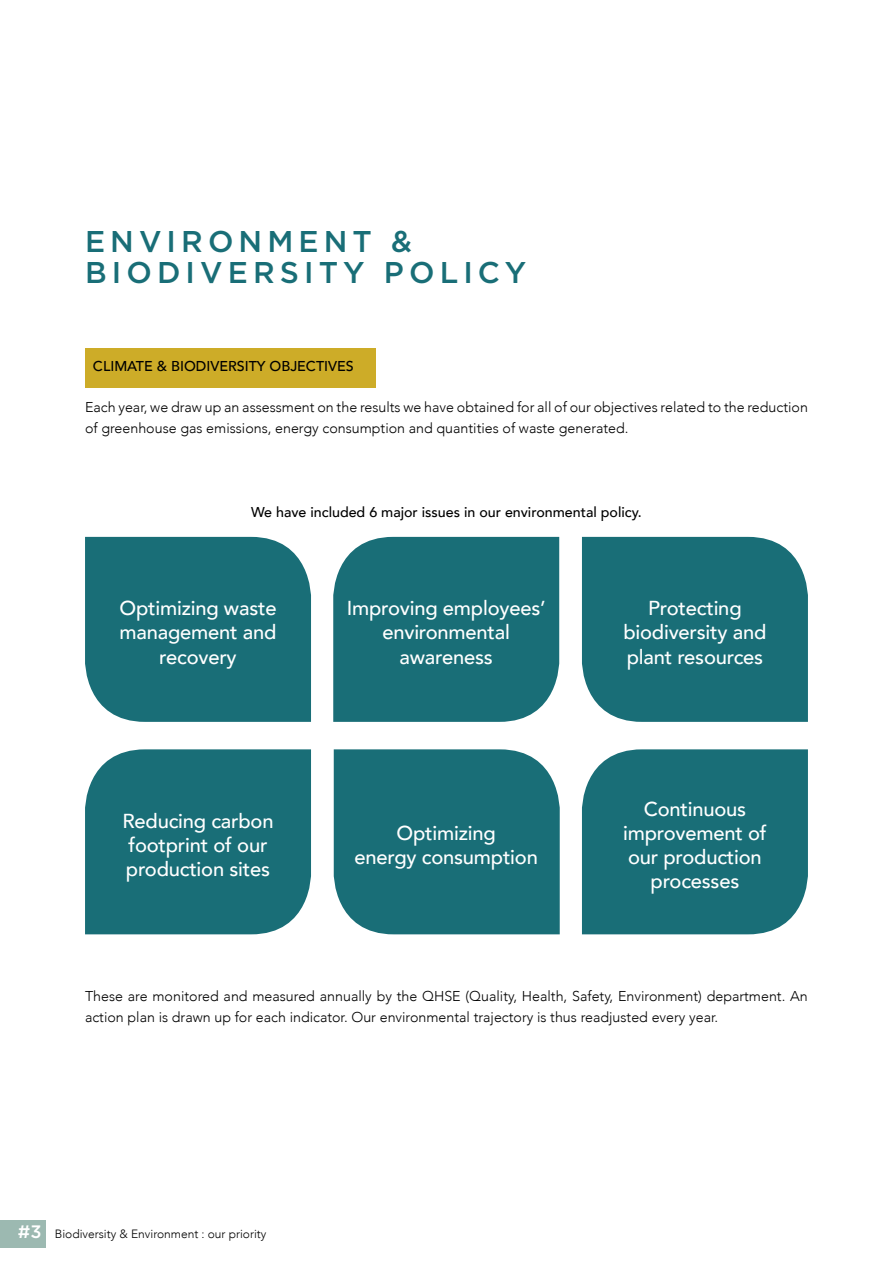
<style>
.page{position:relative;width:893px;height:1263px;background:#fff}
.page>*{position:absolute;margin:0;border:0;box-sizing:border-box;transform-origin:0 0}
.t1{font:500 30px/31.5px "Gotham";letter-spacing:.17em;color:#196e77}
.t2{font:500 20.1px/24.2px "Avenir";letter-spacing:-.01em;color:#fff;text-align:center}
.t3{font:300 14.25px/21px "Avenir";color:#000}
.t4{font:500 14.25px "Avenir";color:#000}
.t5{font:300 12px "Avenir";color:#000}
.s1{font-family:"Gotham";font-weight:500;font-size:18px;color:#fff}
</style>
<div class="page">
<div style="left:0;top:1220px;width:46px;height:28px;background:#9cb9b1"></div>
<div style="left:85px;top:348px;width:291px;height:39px;background:#cdac28"></div>
<div style="left:85px;top:537px;width:226px;height:185px;background:#196e77"></div>
<div style="left:582px;top:537px;width:226px;height:185px;background:#196e77"></div>
<div style="left:333px;top:537px;width:226px;height:185px;background:#196e77"></div>
<div style="left:334px;top:749px;width:226px;height:185px;background:#196e77"></div>
<div style="left:85px;top:749px;width:226px;height:185px;background:#196e77"></div>
<div style="left:582px;top:749px;width:226px;height:185px;background:#196e77"></div>
<h1 class="t1" style="left:85px;top:225px;width:443px">ENVIRONMENT &amp;<br>BIODIVERSITY POLICY</h1>
<p class="t4" style="left:93px;top:354px;width:262px">CLIMATE &amp; BIODIVERSITY OBJECTIVES</p>
<p class="t3" style="left:85px;top:397px;width:724px">Each year, we draw up an assessment on the results we have obtained for all of our objectives related to the reduction of greenhouse gas emissions, energy consumption and quantities of waste generated.</p>
<p class="t4" style="left:251px;top:500px;width:392px">We have included 6 major issues in our environmental policy.</p>
<h2 class="t2" style="left:119px;top:595px;width:159px">Optimizing waste management and recovery</h2>
<h2 class="t2" style="left:347px;top:595px;width:200px">Improving employees’ environmental awareness</h2>
<h2 class="t2" style="left:623px;top:595px;width:144px">Protecting biodiversity and plant resources</h2>
<h2 class="t2" style="left:122px;top:807px;width:153px;text-align:left">Reducing carbon footprint of our production sites</h2>
<h2 class="t2" style="left:355px;top:820px;width:185px">Optimizing<br>energy consumption</h2>
<h2 class="t2" style="left:623px;top:795px;width:145px">Continuous improvement of our production processes</h2>
<p class="t3" style="left:85px;top:985px;width:724px">These are monitored and measured annually by the QHSE (Quality, Health, Safety, Environment) department. An action plan is drawn up for each indicator. Our environmental trajectory is thus readjusted every year.</p>
<p class="t5" style="left:18px;top:1227px;width:250px"><span class="s1">#3</span> Biodiversity &amp; Environment : our priority</p>
</div>
